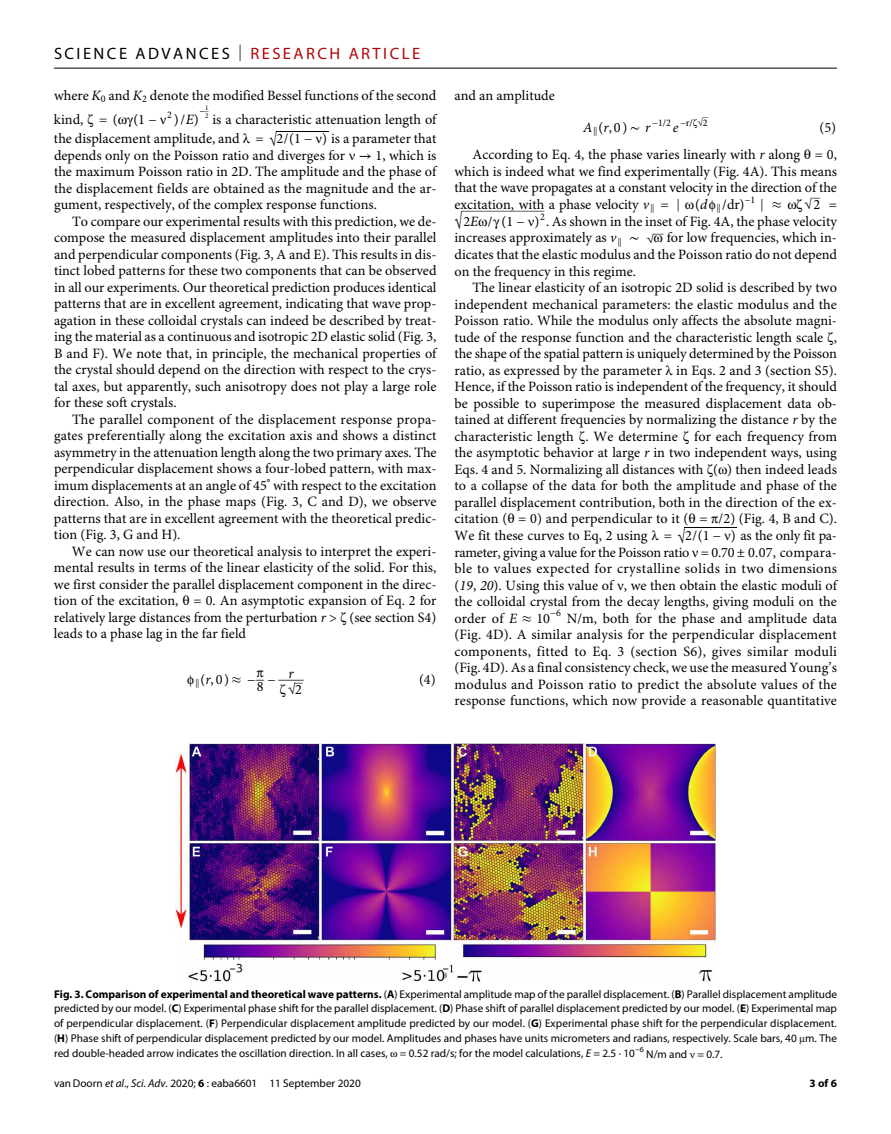
<style>
.page{position:relative;width:891px;height:1134px;background:#fff}
.page>*{position:absolute;margin:0;border:0;box-sizing:border-box;transform-origin:0 0}
.t1{font:19.65px "Minion Pro";color:#000;scale:.73 1}
.t2{font:16.5px "Myriad Pro";letter-spacing:.15em;color:#000}
.t3{font:14.25px/16.5px "Minion Pro";color:#000;text-align:justify}
.t4{font:12.6px "Minion Pro";color:#000;scale:1.13 1}
.t5{font:11.4px "Minion Pro";color:#000;scale:1.33 1}
.t6{font:11.4px "Minion Pro";color:#000;scale:9.15 1}
.t7{font:11.4px "Minion Pro";color:#000;scale:1.45 1}
.t8{font:11.4px "Minion Pro";color:#000;scale:1.83 1}
.t9{font:11.25px/15px "Myriad Pro";color:#000;text-align:justify}
.t10{font:700 11.25px "Myriad Pro";color:#000}
.t11{font:10.05px "Minion Pro";color:#000}
.t12{font:8.1px "Minion Pro";color:#000;scale:1.45 1}
.t13{font:7.2px "Minion Pro";color:#000}
.s1{font-weight:300}
.s2{color:#b10508}
.s3{font-style:italic}
.s4{font-size:16.2px}
.s5{font-family:"STIX General"}
.s6{font-family:"STIX General";font-size:9.3px}
.s7{font-style:italic;font-size:14.25px}
.s8{font-size:14.25px}
.s9{font-family:"STIX General";font-size:14.25px}
.s10{font-size:9px}
.s11{font-size:10.2px}
.s12{font-weight:700}
</style>
<div class="page">
<hr style="left:54px;top:68px;width:783px;height:1px;background:#000">
<img style="left:176px;top:743px;width:540px;height:238px">
<p class="t2" style="left:54px;top:40px;width:368px">SCIENCE ADVANCES <span class="s1">|</span> <span class="s2">RESEARCH ARTICLE</span></p>
<p class="t3" style="left:54px;top:85px;width:384px;line-height:24px">where <span class="s3">K</span><sub>0</sub> and <span class="s3">K</span><sub>2</sub> denote the modified Bessel functions of the second kind, = ( (1 − ■<sup>2</sup> )/<span class="s3">E</span>)</p>
<p class="t11" style="left:199px;top:104px;width:11px">−<sup>1</sup><sup>_</sup></p>
<p class="t13" style="left:205px;top:111px;width:5px">2</p>
<p class="t3" style="left:54px;top:111px;width:384px;line-height:19.2px;text-align:right">is a characteristic attenuation length of<br>the displacement amplitude, and ● = <span class="s4">√</span>2/(1 − ■) is a parameter that</p>
<p class="t6" style="left:276px;top:119px;width:7px">_</p>
<p class="t3" style="left:54px;top:148px;width:384px">depends only on the Poisson ratio and diverges for ■ <span class="s5">→</span> 1, which is the maximum Poisson ratio in 2D. The amplitude and the phase of the displacement fields are obtained as the magnitude and the ar&shy;gument, respectively, of the complex response functions.</p>
<p class="t3" style="left:54px;top:214px;width:384px;text-indent:18px">To compare our experimental results with this prediction, we de&shy;compose the measured displacement amplitudes into their parallel and perpendicular components (Fig. 3, A and E). This results in dis&shy;tinct lobed patterns for these two components that can be observed in all our experiments. Our theoretical prediction produces identical patterns that are in excellent agreement, indicating that wave prop&shy;agation in these colloidal crystals can indeed be described by treat&shy;ing the material as a continuous and isotropic 2D elastic solid (Fig. 3, B and F). We note that, in principle, the mechanical properties of the crystal should depend on the direction with respect to the crys&shy;tal axes, but apparently, such anisotropy does not play a large role for these soft crystals.</p>
<p class="t3" style="left:54px;top:412px;width:384px;text-indent:18px">The parallel component of the displacement response propa&shy;gates preferentially along the excitation axis and shows a distinct asymmetry in the attenuation length along the two primary axes. The perpendicular displacement shows a four-lobed pattern, with max&shy;imum displacements at an angle of 45<sup>∘</sup> with respect to the excitation direction. Also, in the phase maps (Fig. 3, C and D), we observe patterns that are in excellent agreement with the theoretical predic&shy;tion (Fig. 3, G and H).</p>
<p class="t3" style="left:54px;top:544px;width:384px;text-indent:18px">We can now use our theoretical analysis to interpret the experi&shy;mental results in terms of the linear elasticity of the solid. For this, we first consider the parallel displacement component in the direc&shy;tion of the excitation, ❑ = 0. An asymptotic expansion of Eq. 2 for relatively large distances from the perturbation <span class="s3">r</span> &gt; (see section S4) leads to a phase lag in the far field</p>
<p class="t3" style="left:195px;top:672px;width:110px"><sub>∥</sub>(<span class="s3">r</span>, 0 )≈ − <span class="s6">─</span> −  <span class="s6">─</span><sup>r</sup></p>
<p class="t3" style="left:419px;top:672px;width:18px">(4)</p>
<p class="t3" style="left:257px;top:680px;width:8px">8</p>
<p class="t4" style="left:288px;top:682px;width:9px">√</p>
<p class="t7" style="left:295px;top:671px;width:7px">_</p>
<p class="t3" style="left:295px;top:682px;width:8px">2</p>
<p class="t3" style="left:455px;top:89px;width:102px">and an amplitude</p>
<p class="t12" style="left:703px;top:110px;width:6px">_</p>
<p class="t3" style="left:473px;top:116px;width:366px;line-height:27px;text-align:right">(5)<br>According to Eq. 4, the phase varies linearly with <span class="s3">r</span> along ❑ = 0,</p>
<p class="t3" style="left:455px;top:164px;width:384px">which is indeed what we find experimentally (Fig. 4A). This means that the wave propagates at a constant velocity in the direction of the excitation, with a phase velocity <span class="s3">v</span><sub>∥</sub> = ∣ (<span class="s3">d</span> <sub>∥</sub>/dr)<sup>−1</sup> ∣ ≈</p>
<p class="t11" style="left:583px;top:116px;width:126px"><span class="s7">A</span>∥<span class="s8">(</span><span class="s7">r</span><span class="s8">, 0 )</span> <span class="s9">∼</span> <span class="s7">r</span> −1/2 <span class="s7">e</span> −<span class="s5">r</span>/ <span class="s10">√</span>2</p>
<p class="t4" style="left:804px;top:197px;width:9px">√</p>
<p class="t7" style="left:812px;top:186px;width:7px">_</p>
<p class="t3" style="left:813px;top:197px;width:25px">2 =</p>
<h1 class="t1" style="left:454px;top:210px;width:12px">√</h1>
<p class="t5" style="left:461px;top:199px;width:64px">___________</p>
<p class="t3" style="left:455px;top:215px;width:384px;text-indent:9px">2<span class="s3">E</span> / (1 − ■) <sup>2</sup> . As shown in the inset of Fig. 4A, the phase velocity increases approximately as <span class="s3">v</span><sub>∥</sub> <span class="s5">∼</span> <span class="s11">√</span></p>
<p class="t3" style="left:454px;top:231px;width:384px;text-indent:212px">for low frequencies, which in&shy;dicates that the elastic modulus and the Poisson ratio do not depend on the frequency in this regime.</p>
<p class="t3" style="left:454px;top:281px;width:384px;text-indent:18px">The linear elasticity of an isotropic 2D solid is described by two independent mechanical parameters: the elastic modulus and the Poisson ratio. While the modulus only affects the absolute magni&shy;tude of the response function and the characteristic length scale , the shape of the spatial pattern is uniquely determined by the Poisson ratio, as expressed by the parameter ● in Eqs. 2 and 3 (section S5).<br>Hence, if the Poisson ratio is independent of the frequency, it should be possible to superimpose the measured displacement data ob&shy;tained at different frequencies by normalizing the distance <span class="s3">r</span> by the characteristic length . We determine for each frequency from the asymptotic behavior at large <span class="s3">r</span> in two independent ways, using Eqs. 4 and 5. Normalizing all distances with ( ) then indeed leads to a collapse of the data for both the amplitude and phase of the parallel displacement contribution, both in the direction of the ex&shy;citation (❑ = 0) and perpendicular to it (❑ = /2) (Fig. 4, B and C).<br>We fit these curves to Eq, 2 using ● = <span class="s4">√</span>2/(1 − ■) as the only fit pa-</p>
<p class="t8" style="left:653px;top:222px;width:7px">_</p>
<p class="t6" style="left:685px;top:516px;width:7px">_</p>
<p class="t3" style="left:455px;top:545px;width:384px">rameter, giving a value for the Poisson ratio ■ = 0.70 ± 0.07, compara&shy;ble to values expected for crystalline solids in two dimensions (<span class="s3">19</span>, <span class="s3">20</span>). Using this value of ■, we then obtain the elastic moduli of the colloidal crystal from the decay lengths, giving moduli on the order of <span class="s3">E</span> ≈ 10<sup>−6</sup> N/m, both for the phase and amplitude data (Fig. 4D). A similar analysis for the perpendicular displacement components, fitted to Eq. 3 (section S6), gives similar moduli (Fig. 4D). As a final consistency check, we use the measured Young’s modulus and Poisson ratio to predict the absolute values of the response functions, which now provide a reasonable quantitative</p>
<p class="t9" style="left:54px;top:986px;width:785px"><span class="s12">Fig. 3. Comparison of experimental and theoretical wave patterns.</span> (<span class="s12">A</span>) Experimental amplitude map of the parallel displacement. (<span class="s12">B</span>) Parallel displacement amplitude predicted by our model. (<span class="s12">C</span>) Experimental phase shift for the parallel displacement. (<span class="s12">D</span>) Phase shift of parallel displacement predicted by our model. (<span class="s12">E</span>) Experimental map of perpendicular displacement. (<span class="s12">F</span>) Perpendicular displacement amplitude predicted by our model. (<span class="s12">G</span>) Experimental phase shift for the perpendicular displacement. (<span class="s12">H</span>) Phase shift of perpendicular displacement predicted by our model. Amplitudes and phases have units micrometers and radians, respectively. Scale bars, 40 m. The red double-headed arrow indicates the oscillation direction. In all cases, = 0.52 rad/s; for the model calculations, <span class="s3">E</span> = 2.5 · 10<sup>−6</sup> N/m and ■ = 0.7.</p>
<p class="t9" style="left:54px;top:1076px;width:308px">van Doorn <span class="s3">et al</span>., <span class="s3">Sci. Adv.</span> 2020; <span class="s12">6</span> : eaba6601 11 September 2020</p>
<p class="t10" style="left:810px;top:1074px;width:29px">3 of 6</p>
</div>
